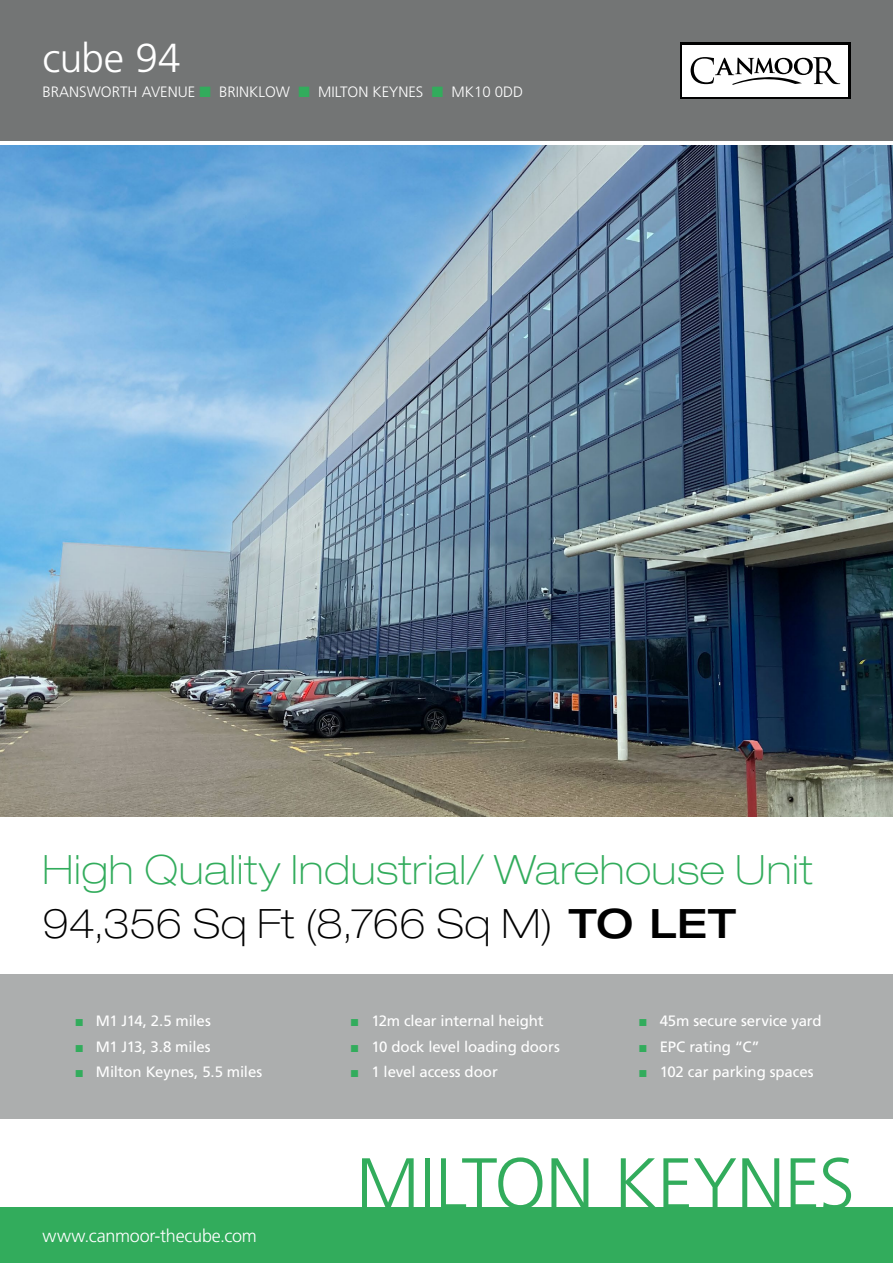
<style>
.page{position:relative;width:893px;height:1263px;background:#fff}
.page>*{position:absolute;margin:0;border:0;box-sizing:border-box;transform-origin:0 0}
.t1{font:300 72px "Frutiger LT Std";letter-spacing:-.005em;color:#32ac5c}
.t2{font:100 expanded 40.5px/53.6px "Helvetica Neue LT Pro";letter-spacing:.02em;color:#32ac5c}
.t3{font:300 40.5px "Frutiger LT Std";letter-spacing:-.01em;color:#fff}
.t4{font:300 18px "Frutiger LT Std";letter-spacing:-.015em;color:#fff}
.t5{font:15px "Frutiger LT Std";letter-spacing:-.01em;color:#fff}
.t6{font:300 15px "Frutiger LT Std";color:#fff}
.s1{color:#32ac5c}
.s2{color:#000}
.s3{font-weight:500;color:#000}
.s4{font-family:"Arial";color:#32ac5c}
</style>
<div class="page">
<div style="left:0;top:0;width:893px;height:141px;background:#737575"></div>
<div style="left:680px;top:43px;width:170px;height:56px;background:#000"></div>
<div style="left:682px;top:45px;width:166px;height:52px;background:#fff"></div>
<svg style="left:691px;top:57px;width:149px;height:28px"></svg>
<div style="left:0;top:1207px;width:893px;height:56px;background:#32ac5c"></div>
<div style="left:0;top:974px;width:893px;height:144px;background:#acaeae"></div>
<img style="left:0;top:146px;width:893px;height:670px">
<h2 class="t3" style="left:43px;top:36px;width:139px">cube 94</h2>
<p class="t6" style="left:43px;top:83px;width:482px">BRANSWORTH AVENUE <span class="s1">■</span> BRINKLOW <span class="s1">■</span> MILTON KEYNES <span class="s1">■</span> MK10 0DD</p>
<h2 class="t2" style="left:43px;top:842px;width:771px">High Quality Industrial/ Warehouse Unit<br><span class="s2">94,356 Sq Ft (8,766 Sq M)</span> <span class="s3">TO LET</span></h2>
<p class="t5" style="left:75px;top:1012px;width:138px"><span class="s4">■</span> M1 J14, 2.5 miles</p>
<p class="t5" style="left:75px;top:1038px;width:137px"><span class="s4">■</span> M1 J13, 3.8 miles</p>
<p class="t5" style="left:75px;top:1063px;width:189px"><span class="s4">■</span> Milton Keynes, 5.5 miles</p>
<p class="t4" style="left:43px;top:1225px;width:216px">www.canmoor-thecube.com</p>
<p class="t5" style="left:350px;top:1012px;width:195px"><span class="s4">■</span> 12m clear internal height</p>
<p class="t5" style="left:350px;top:1038px;width:211px"><span class="s4">■</span> 10 dock level loading doors</p>
<p class="t5" style="left:350px;top:1063px;width:149px"><span class="s4">■</span> 1 level access door</p>
<p class="t5" style="left:638px;top:1012px;width:185px"><span class="s4">■</span> 45m secure service yard</p>
<p class="t5" style="left:638px;top:1038px;width:123px"><span class="s4">■</span> EPC rating “C”</p>
<p class="t5" style="left:638px;top:1063px;width:177px"><span class="s4">■</span> 102 car parking spaces</p>
<h1 class="t1" style="left:356px;top:1143px;width:501px">MILTON KEYNES</h1>
</div>
